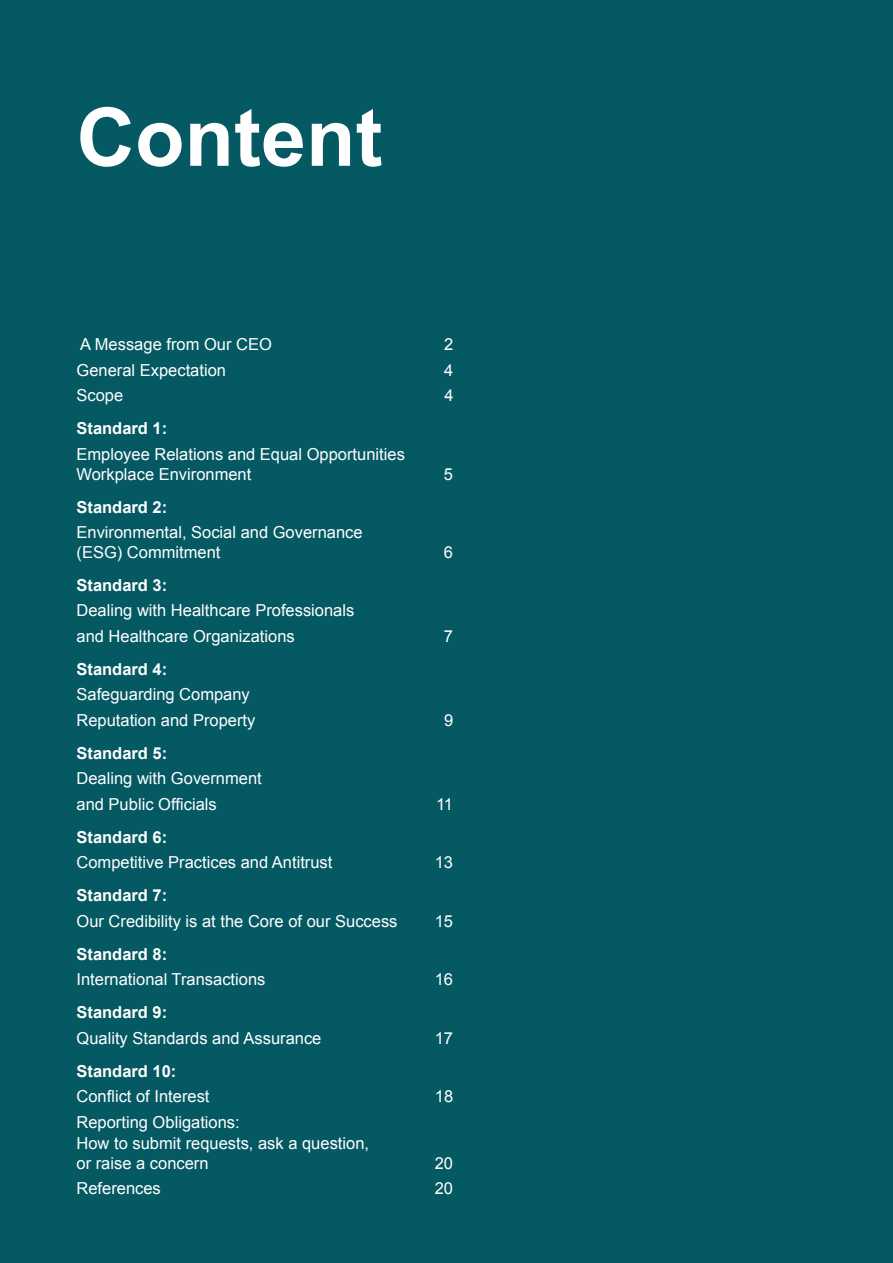
<style>
.page{position:relative;width:893px;height:1263px;background:#055963}
.page>*{position:absolute;margin:0;border:0;box-sizing:border-box;transform-origin:0 0}
.t1{font:700 81px "Arial";color:#fff}
.t2{font:16.5px/25.5px "Arial";color:#fff}
.t3{font:700 16.5px "Arial";color:#fff}
</style>
<div class="page">
<h1 class="t1" style="left:77px;top:84px;width:307px">Content</h1>
<p class="t2" style="left:80px;top:332px;width:193px">A Message from Our CEO</p>
<p class="t2" style="left:444px;top:332px;width:11px">2</p>
<p class="t2" style="left:77px;top:357px;width:151px">General Expectation</p>
<p class="t2" style="left:444px;top:357px;width:11px">4</p>
<p class="t2" style="left:77px;top:383px;width:48px">Scope</p>
<p class="t2" style="left:444px;top:383px;width:11px">4</p>
<p class="t3" style="left:77px;top:417px;width:92px">Standard 1:</p>
<p class="t2" style="left:77px;top:444px;width:330px;line-height:19.8px">Employee Relations and Equal Opportunities<br>Workplace Environment</p>
<p class="t2" style="left:444px;top:461px;width:11px">5</p>
<p class="t3" style="left:77px;top:496px;width:92px">Standard 2:</p>
<p class="t2" style="left:77px;top:522px;width:288px;line-height:19.8px">Environmental, Social and Governance (ESG) Commitment</p>
<p class="t3" style="left:77px;top:574px;width:92px">Standard 3:</p>
<p class="t2" style="left:77px;top:598px;width:279px">Dealing with Healthcare Professionals and Healthcare Organizations</p>
<p class="t3" style="left:77px;top:658px;width:92px">Standard 4:</p>
<p class="t2" style="left:77px;top:682px;width:180px">Safeguarding Company<br>Reputation and Property</p>
<p class="t3" style="left:77px;top:742px;width:92px">Standard 5:</p>
<p class="t2" style="left:77px;top:766px;width:187px">Dealing with Government and Public Officials</p>
<p class="t2" style="left:444px;top:539px;width:11px">6</p>
<p class="t2" style="left:444px;top:623px;width:11px">7</p>
<p class="t2" style="left:444px;top:707px;width:11px">9</p>
<p class="t2" style="left:436px;top:791px;width:19px">11</p>
<p class="t3" style="left:77px;top:826px;width:92px">Standard 6:</p>
<p class="t2" style="left:77px;top:850px;width:257px">Competitive Practices and Antitrust</p>
<p class="t2" style="left:435px;top:850px;width:20px">13</p>
<p class="t3" style="left:77px;top:885px;width:92px">Standard 7:</p>
<p class="t2" style="left:77px;top:908px;width:322px">Our Credibility is at the Core of our Success</p>
<p class="t2" style="left:435px;top:908px;width:20px">15</p>
<p class="t3" style="left:77px;top:943px;width:92px">Standard 8:</p>
<p class="t2" style="left:77px;top:967px;width:190px">International Transactions</p>
<p class="t2" style="left:435px;top:967px;width:20px">16</p>
<p class="t3" style="left:77px;top:1001px;width:92px">Standard 9:</p>
<p class="t2" style="left:77px;top:1025px;width:246px">Quality Standards and Assurance</p>
<p class="t2" style="left:435px;top:1025px;width:20px">17</p>
<p class="t3" style="left:77px;top:1060px;width:101px">Standard 10:</p>
<p class="t2" style="left:77px;top:1084px;width:134px">Conflict of Interest</p>
<p class="t2" style="left:435px;top:1084px;width:20px">18</p>
<p class="t2" style="left:77px;top:1112px;width:294px;line-height:20.4px">Reporting Obligations:<br>How to submit requests, ask a question, or raise a concern</p>
<p class="t2" style="left:435px;top:1150px;width:20px">20</p>
<p class="t2" style="left:77px;top:1176px;width:86px">References</p>
<p class="t2" style="left:435px;top:1176px;width:20px">20</p>
</div>
